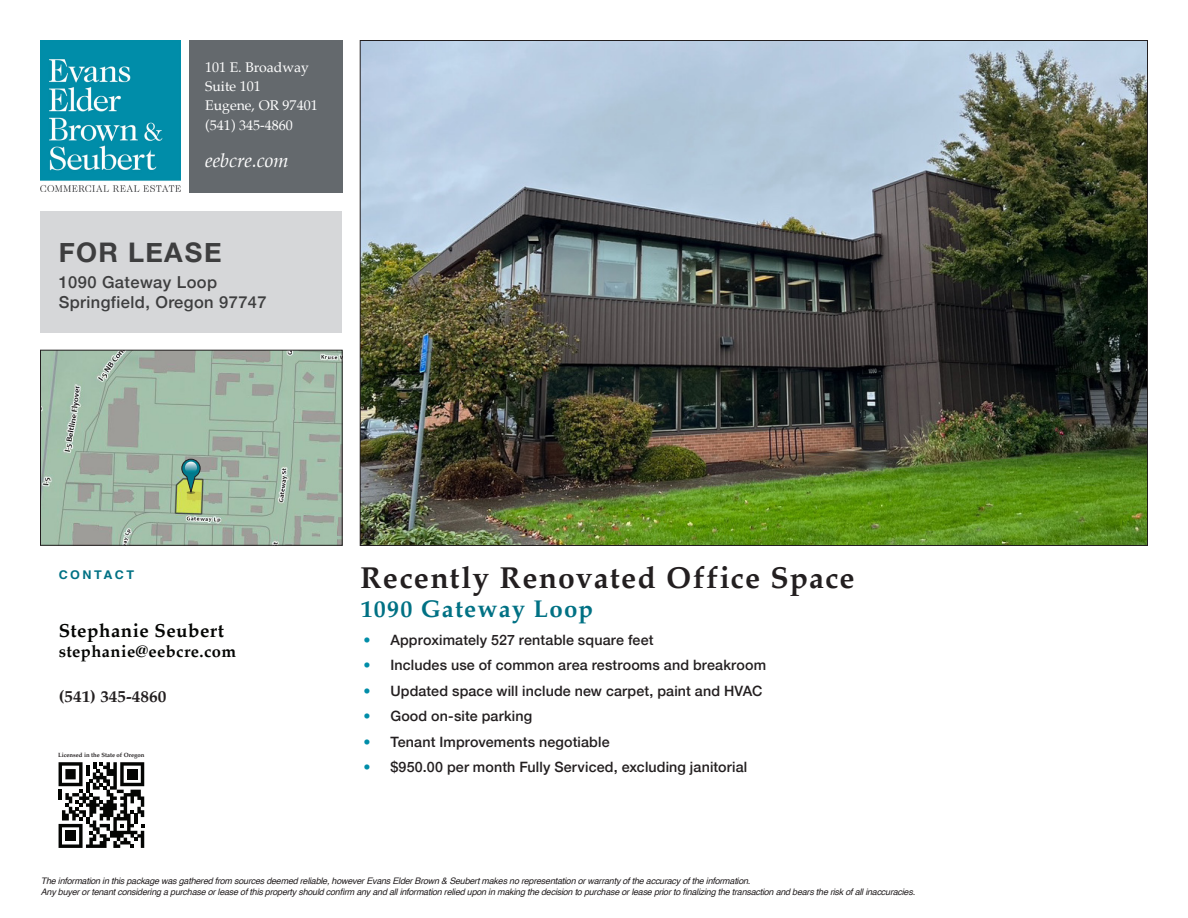
<style>
.page{position:relative;width:1188px;height:918px;background:#fff}
.page>*{position:absolute;margin:0;border:0;box-sizing:border-box;transform-origin:0 0}
.Bullet_Points{font:700 30px "Palatino";letter-spacing:.04em;color:#231f20}
.t1{font:700 27px "Helvetica Neue";letter-spacing:.05em;color:#3e3e3f}
.Bullet_Points-2{font:700 24px "Palatino";letter-spacing:.05em;color:#007184}
.t2{font:italic 19.5px "Palatino";color:#fff}
.t3{font:700 18.75px "Palatino";letter-spacing:.025em;color:#040503}
.t4{font:500 16.5px "Helvetica Neue";letter-spacing:.025em;color:#3e3e3f}
.t5{font:700 16.5px "Palatino";letter-spacing:.025em;color:#040503}
.t6{font:700 16.5px "Palatino";color:#231f20;scale:1.05 1}
.Bullet_Points-3{font:500 14.25px "Helvetica Neue";letter-spacing:.01em;color:#231f20}
.t7{font:14.1px "Palatino";color:#fff}
.t8{font:700 12px "Helvetica";letter-spacing:.2em;color:#007184;scale:1.05 1}
.t9{font:italic 9px/10.5px "Helvetica";letter-spacing:-.025em;color:#231f20}
.t10{font:700 6px "Palatino";color:#231f20}
.s1{color:#008da8}
</style>
<div class="page">
<img style="left:362px;top:42px;width:784px;height:502px">
<svg style="left:59px;top:762px;width:85px;height:86px"></svg>
<div style="left:189px;top:40px;width:153px;height:153px;background:#64696d"></div>
<div style="left:40px;top:211px;width:302px;height:121px;background:#d6d7d9"></div>
<img style="left:41px;top:40px;width:139px;height:152px">
<img style="left:42px;top:352px;width:298px;height:191px">
<div style="left:40px;top:350px;width:302px;height:195px;border:1px solid #231f20"></div>
<svg style="left:181px;top:459px;width:20px;height:35px"></svg>
<p class="t7" style="left:205px;top:55px;width:105px">101 E. Broadway</p>
<p class="t7" style="left:205px;top:74px;width:57px">Suite 101</p>
<p class="t7" style="left:205px;top:94px;width:114px">Eugene, OR 97401</p>
<p class="t7" style="left:205px;top:113px;width:89px">(541) 345-4860</p>
<p class="t2" style="left:205px;top:144px;width:85px">eebcre.com</p>
<p class="t1" style="left:59px;top:231px;width:164px">FOR LEASE</p>
<p class="t4" style="left:59px;top:269px;width:160px">1090 Gateway Loop</p>
<p class="t4" style="left:59px;top:289px;width:210px">Springfield, Oregon 97747</p>
<p class="t8" style="left:59px;top:567px;width:73px">CONTACT</p>
<p class="t3" style="left:59px;top:615px;width:167px">Stephanie Seubert</p>
<p class="t5" style="left:59px;top:637px;width:179px">stephanie@eebcre.com</p>
<p class="t6" style="left:59px;top:682px;width:104px">(541) 345-4860</p>
<p class="t10" style="left:58px;top:750px;width:88px">Licensed in the State of Oregon</p>
<p class="Bullet_Points" style="left:360px;top:552px;width:496px">Recently Renovated Office Space</p>
<p class="Bullet_Points-2" style="left:361px;top:588px;width:234px">1090 Gateway Loop</p>
<p class="Bullet_Points-3" style="left:363px;top:628px;width:292px"><span class="s1">•</span> Approximately 527 rentable square feet</p>
<p class="Bullet_Points-3" style="left:363px;top:654px;width:404px"><span class="s1">•</span> Includes use of common area restrooms and breakroom</p>
<p class="Bullet_Points-3" style="left:363px;top:679px;width:400px"><span class="s1">•</span> Updated space will include new carpet, paint and HVAC</p>
<p class="Bullet_Points-3" style="left:363px;top:705px;width:170px"><span class="s1">•</span> Good on-site parking</p>
<p class="Bullet_Points-3" style="left:363px;top:730px;width:248px"><span class="s1">•</span> Tenant Improvements negotiable</p>
<p class="Bullet_Points-3" style="left:363px;top:756px;width:385px"><span class="s1">•</span> $950.00 per month Fully Serviced, excluding janitorial</p>
<p class="t9" style="left:41px;top:876px;width:876px">The information in this package was gathered from sources deemed reliable, however Evans Elder Brown &amp; Seubert makes no representation or warranty of the accuracy of the information.<br>Any buyer or tenant considering a purchase or lease of this property should confirm any and all information relied upon in making the decision to purchase or lease prior to finalizing the transaction and bears the risk of all inaccuracies.</p>
</div>
